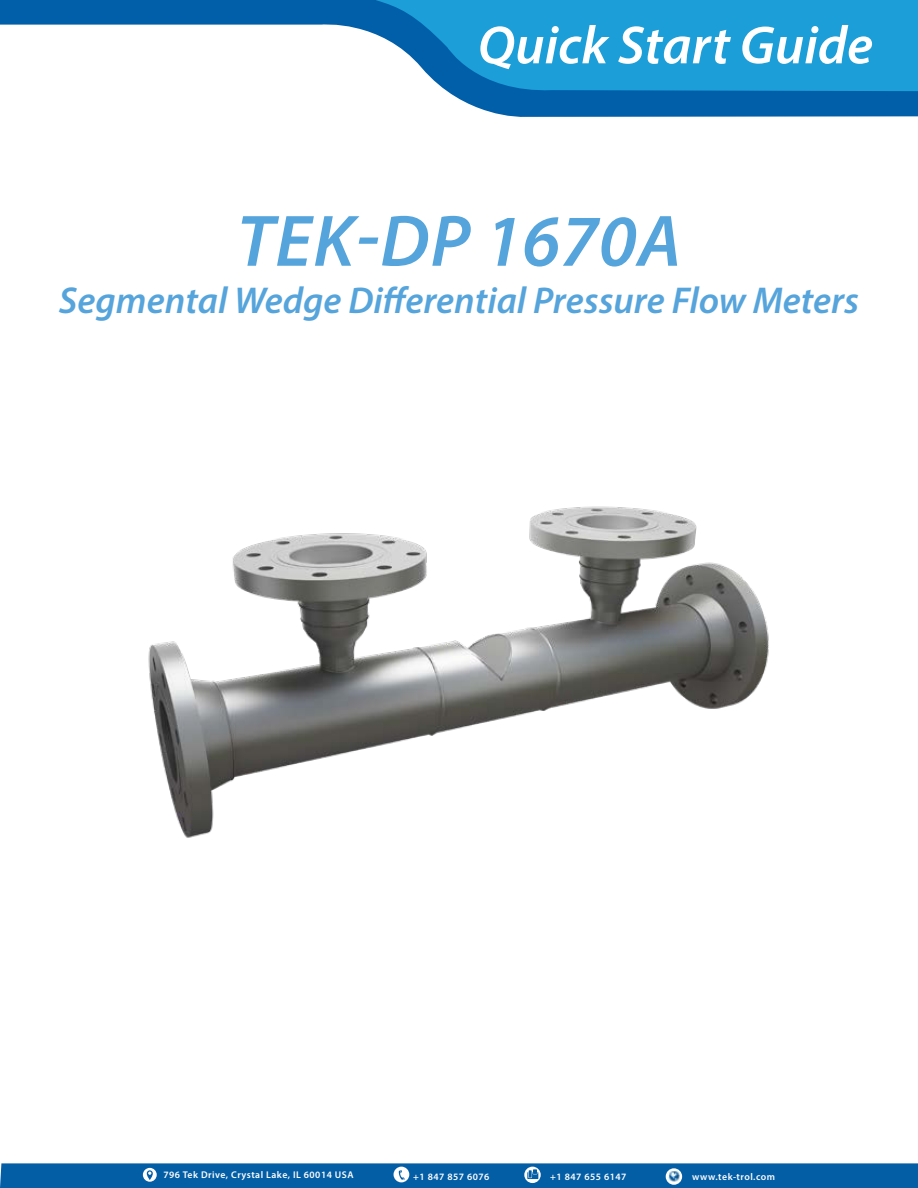
<style>
.page{position:relative;width:918px;height:1188px;background:#fff}
.page>*{position:absolute;margin:0;border:0;box-sizing:border-box;transform-origin:0 0}
.t1{font:italic 600 73.5px "Myriad Pro";letter-spacing:.01em;color:#55a4db}
.t2{font:italic 600 54px "Myriad Pro";color:#fff}
.t3{font:italic 600 37.5px "Myriad Pro";color:#55a4db}
.t4{font:600 9.75px "Myriad Pro";letter-spacing:.05em;color:#fff}
</style>
<div class="page">
<svg style="left:0;top:0;width:918px;height:117px"></svg>
<svg style="left:375px;top:0;width:543px;height:93px;background:#249bd5"></svg>
<svg style="left:0;top:1163px;width:918px;height:25px;background:#0d64a9"></svg>
<img style="left:148px;top:506px;width:621px;height:332px">
<h2 class="t2" style="left:478px;top:11px;width:397px">Quick Start Guide</h2>
<h1 class="t1" style="left:237px;top:194px;width:446px">TEK-DP 1670A</h1>
<h3 class="t3" style="left:59px;top:277px;width:802px">Segmental Wedge Differential Pressure Flow Meters</h3>
<p class="t4" style="left:164px;top:1168px;width:192px">796 Tek Drive, Crystal Lake, IL 60014 USA</p>
<p class="t4" style="left:413px;top:1170px;width:78px">+1 847 857 6076</p>
<p class="t4" style="left:550px;top:1170px;width:78px">+1 847 655 6147</p>
<p class="t4" style="left:692px;top:1170px;width:84px">www.tek-trol.com</p>
</div>
